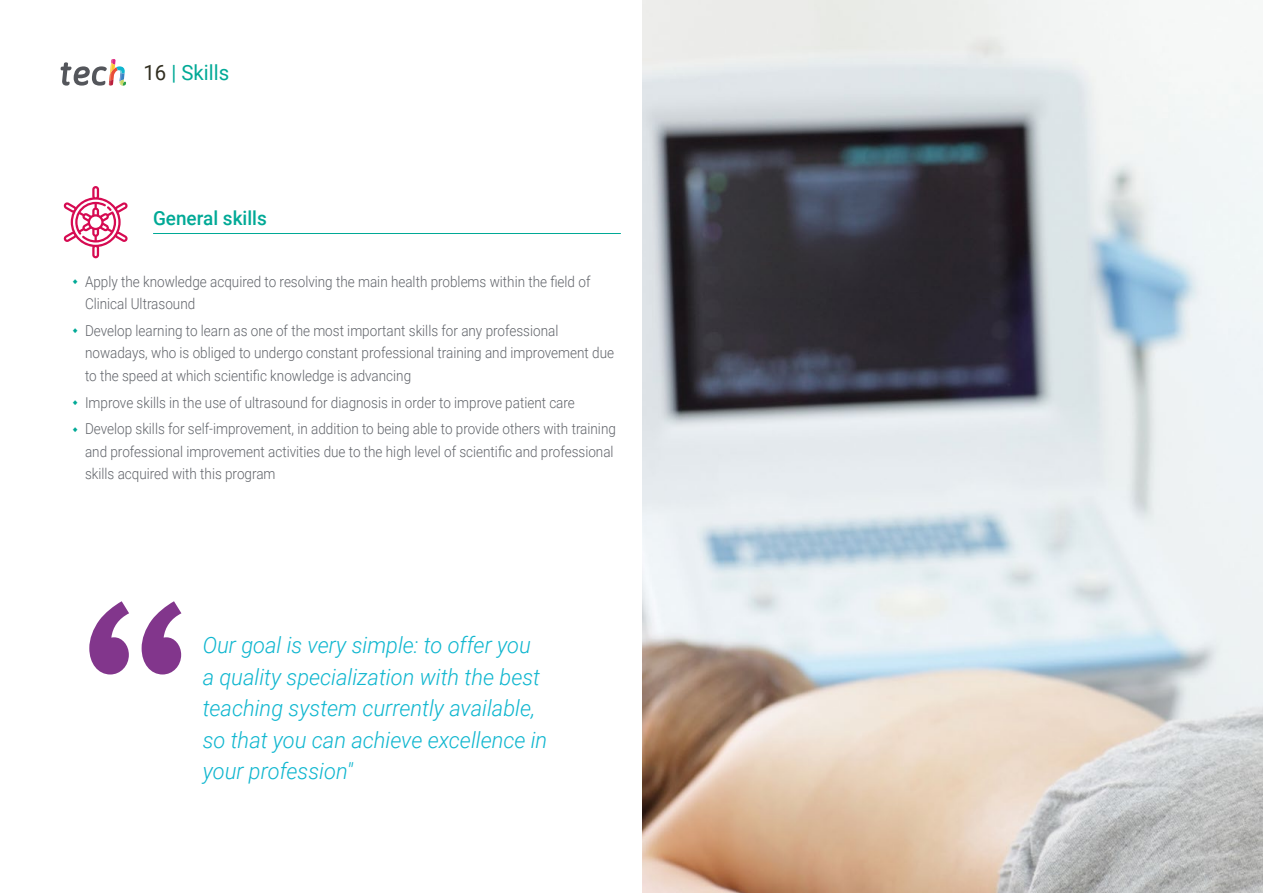
<style>
.page{position:relative;width:1263px;height:893px;background:#fff}
.page>*{position:absolute;margin:0;border:0;box-sizing:border-box;transform-origin:0 0}
.t1{font:italic 300 22.5px/31.5px "Roboto";color:#0fb6cf}
.t2{font:21px "Roboto";color:#00a996}
.t3{font:500 19.5px "Roboto";color:#00a996}
.t4{font:300 15px/22.5px "Roboto";color:#61646a;scale:.9 1}
.s1{color:#312e20}
</style>
<div class="page">
<hr style="left:153px;top:233px;width:468px;height:1px;background:#00a996">
<svg style="left:63px;top:186px;width:65px;height:72px"></svg>
<svg style="left:61px;top:59px;width:65px;height:27px"></svg>
<img style="left:642px;top:0;width:621px;height:893px">
<svg style="left:89px;top:601px;width:92px;height:73px"></svg>
<h2 class="t2" style="left:144px;top:57px;width:87px"><span class="s1">16</span> | Skills</h2>
<h3 class="t3" style="left:153px;top:205px;width:115px">General skills</h3>
<p class="t4" style="left:85px;top:269px;width:563px">Apply the knowledge acquired to resolving the main health problems within the field of<br>Clinical Ultrasound</p>
<p class="t4" style="left:85px;top:319px;width:589px">Develop learning to learn as one of the most important skills for any professional nowadays, who is obliged to undergo constant professional training and improvement due to the speed at which scientific knowledge is advancing</p>
<p class="t4" style="left:85px;top:388px;width:591px;line-height:26.7px">Improve skills in the use of ultrasound for diagnosis in order to improve patient care<br>Develop skills for self-improvement, in addition to being able to provide others with training</p>
<p class="t4" style="left:85px;top:440px;width:589px">and professional improvement activities due to the high level of scientific and professional skills acquired with this program</p>
<h1 class="t1" style="left:203px;top:629px;width:346px">Our goal is very simple: to offer you a quality specialization with the best teaching system currently available, so that you can achieve excellence in your profession"</h1>
</div>
